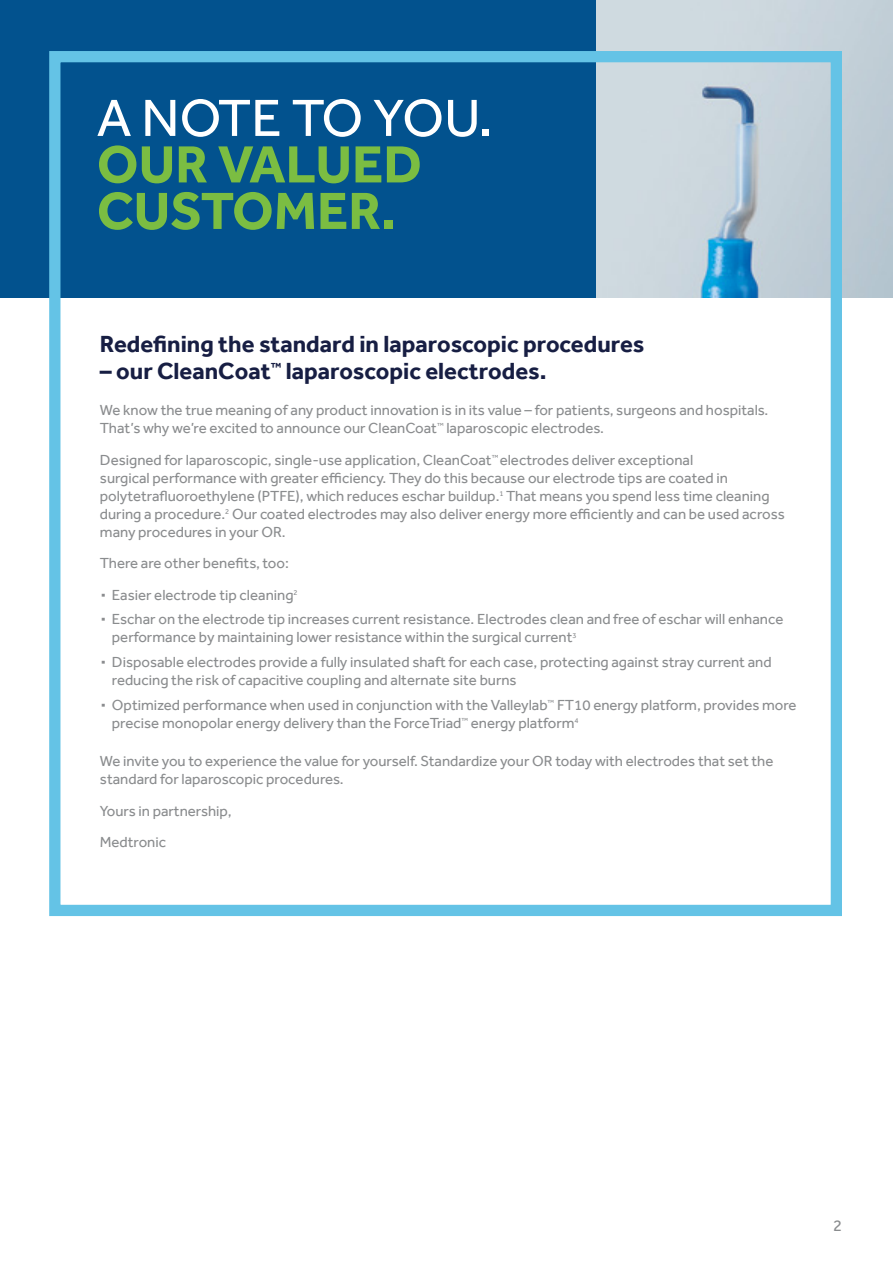
<style>
.page{position:relative;width:893px;height:1263px;background:#fff}
.page>*{position:absolute;margin:0;border:0;box-sizing:border-box;transform-origin:0 0}
.H1_subsequent{font:700 54px/46.5px "Effra";color:#7bbd42}
.H1_subsequent-2{font:54px "Effra";letter-spacing:-.02em;color:#fff}
.t1{font:700 24px "Effra";color:#171e43}
.t2{font:16.5px "Effra";color:#8a8c8e}
.Body_Copy{font:15px/18px "Effra";color:#8a8c8e}
.s1{font-size:30px}
</style>
<div class="page">
<div style="left:0;top:0;width:596px;height:298px;background:#02528e"></div>
<img style="left:596px;top:0;width:297px;height:298px">
<div style="left:49px;top:51px;width:793px;height:865px;border:11px solid #64c3e6"></div>
<p class="H1_subsequent-2" style="left:97px;top:86px;width:397px">A NOTE TO YOU.</p>
<p class="H1_subsequent" style="left:97px;top:140px;width:327px">OUR VALUED<br>CUSTOMER.</p>
<h2 class="t1" style="left:100px;top:329px;width:546px">Redefining the standard in laparoscopic procedures</h2>
<h2 class="t1" style="left:100px;top:356px;width:448px">– our CleanCoat<sup>™</sup> laparoscopic electrodes.</h2>
<p class="Body_Copy" style="left:100px;top:401px;width:670px">We know the true meaning of any product innovation is in its value – for patients, surgeons and hospitals.<br>That’s why we’re excited to announce our CleanCoat<sup>™</sup> laparoscopic electrodes.</p>
<p class="Body_Copy" style="left:100px;top:450px;width:686px">Designed for laparoscopic, single-use application, CleanCoat<sup>™</sup> electrodes deliver exceptional<br>surgical performance with greater efficiency. They do this because our electrode tips are coated in polytetrafluoroethylene (PTFE), which reduces eschar buildup.<sup>1</sup> That means you spend less time cleaning during a procedure.<sup>2</sup> Our coated electrodes may also deliver energy more efficiently and can be used across many procedures in your OR.</p>
<p class="Body_Copy" style="left:100px;top:554px;width:190px">There are other benefits, too:</p>
<p class="Body_Copy" style="left:100px;top:585px;width:199px"><span class="s1">∙</span> Easier electrode tip cleaning<sup>2</sup></p>
<p class="Body_Copy" style="left:112px;top:610px;width:673px;text-indent:-12px"><span class="s1">∙</span> Eschar on the electrode tip increases current resistance. Electrodes clean and free of eschar will enhance performance by maintaining lower resistance within the surgical current<sup>3</sup></p>
<p class="Body_Copy" style="left:112px;top:653px;width:661px;text-indent:-12px"><span class="s1">∙</span> Disposable electrodes provide a fully insulated shaft for each case, protecting against stray current and reducing the risk of capacitive coupling and alternate site burns</p>
<p class="Body_Copy" style="left:112px;top:696px;width:686px;text-indent:-12px"><span class="s1">∙</span> Optimized performance when used in conjunction with the Valleylab<sup>™</sup> FT10 energy platform, provides more precise monopolar energy delivery than the ForceTriad<sup>™</sup> energy platform<sup>4</sup></p>
<p class="Body_Copy" style="left:100px;top:752px;width:675px">We invite you to experience the value for yourself. Standardize your OR today with electrodes that set the standard for laparoscopic procedures.</p>
<p class="Body_Copy" style="left:100px;top:801px;width:133px">Yours in partnership,</p>
<p class="Body_Copy" style="left:100px;top:833px;width:68px">Medtronic</p>
<p class="t2" style="left:833px;top:1216px;width:10px">2</p>
</div>
